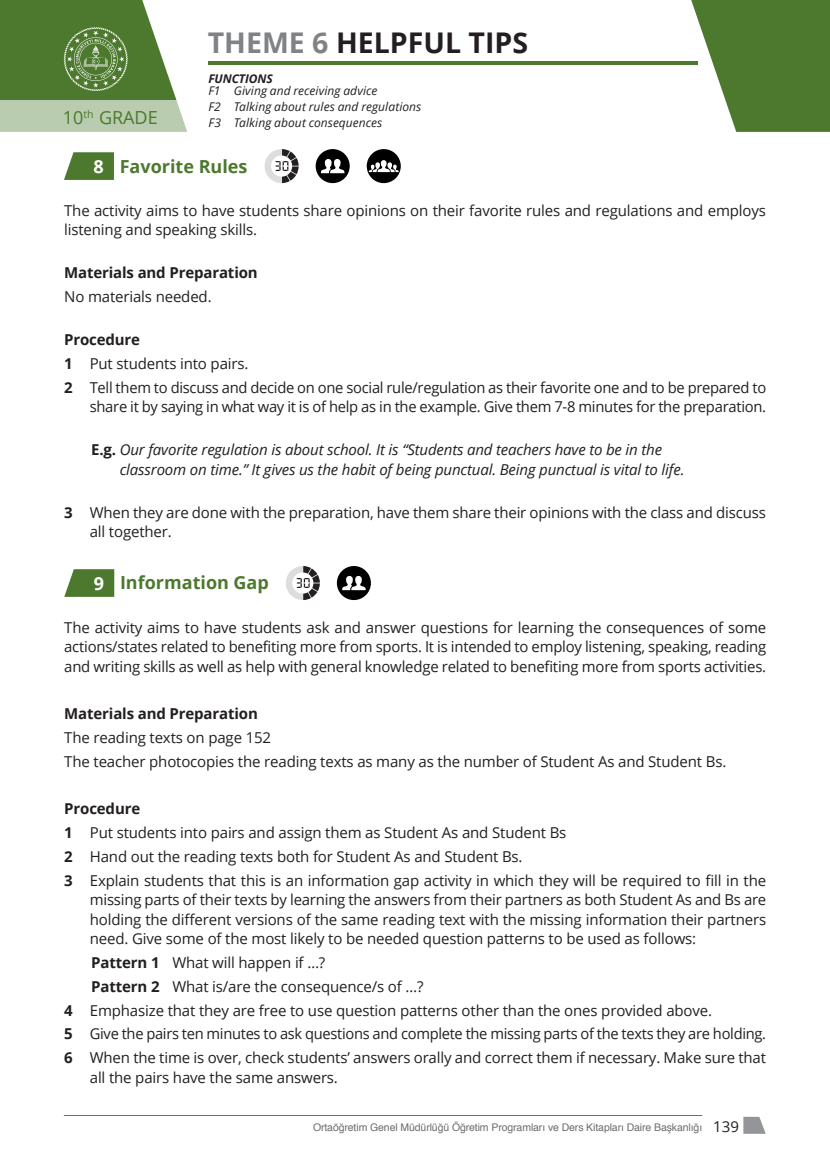
<style>
.page{position:relative;width:830px;height:1170px;background:#fff}
.page>*{position:absolute;margin:0;border:0;box-sizing:border-box;transform-origin:0 0}
.t1{font:700 28.5px "Open Sans";color:#231f20}
.t2{font:700 18px "Open Sans";color:#4c792d}
.t3{font:18px "Open Sans";color:#4c792d}
.t4{font:700 18px "Open Sans";color:#fff}
.Ana_Metin{font:15px/19.5px "Open Sans";letter-spacing:-.01em;color:#231f20}
.Madde_numaralı{font:italic 15px/19.5px "Open Sans";letter-spacing:-.01em;color:#231f20}
.Ana_Metin-2{font:700 15px "Open Sans";letter-spacing:-.01em;color:#231f20}
.Madde_numaralı-2{font:15px "Open Sans";letter-spacing:-.01em;color:#231f20}
.t5{font:italic 12px/16.2px "Open Sans";letter-spacing:.005em;color:#231f20}
.t6{font:italic 700 12px "Open Sans";letter-spacing:-.01em;color:#231f20}
.t7{font:10.5px "Helvetica";letter-spacing:-.01em;color:#6c6d70}
.s1{color:#808285}
.s2{font-weight:700}
.s3{font-weight:700;font-style:normal}
</style>
<div class="page">
<svg style="left:743px;top:1116px;width:22px;height:17px"></svg>
<hr style="left:208px;top:61px;width:489px;height:4px;background:#4c792d">
<svg style="left:0;top:0;width:187px;height:132px"></svg>
<svg style="left:691px;top:0;width:138px;height:132px"></svg>
<hr style="left:64px;top:1114px;width:638px;height:1px;background:#6c6d70">
<svg style="left:64px;top:152px;width:50px;height:28px"></svg>
<svg style="left:264px;top:149px;width:34px;height:34px"></svg>
<svg style="left:64px;top:569px;width:50px;height:28px"></svg>
<svg style="left:286px;top:566px;width:34px;height:34px"></svg>
<div style="left:315px;top:149px;width:34px;height:34px;background:#000001;border-radius:50%"></div>
<svg style="left:320px;top:159px;width:24px;height:14px"></svg>
<div style="left:337px;top:566px;width:34px;height:34px;background:#000001;border-radius:50%"></div>
<svg style="left:342px;top:576px;width:24px;height:14px"></svg>
<div style="left:366px;top:149px;width:34px;height:34px;background:#000001;border-radius:50%"></div>
<svg style="left:368px;top:160px;width:30px;height:12px"></svg>
<h1 class="t1" style="left:207px;top:23px;width:322px"><span class="s1">THEME 6</span> HELPFUL TIPS</h1>
<p class="t6" style="left:208px;top:70px;width:66px">FUNCTIONS</p>
<p class="t5" style="left:208px;top:82px;width:214px">F1 Giving and receiving advice<br>F2 Talking about rules and regulations</p>
<p class="t3" style="left:63px;top:105px;width:96px">10<sup>th</sup> GRADE</p>
<p class="t5" style="left:208px;top:115px;width:175px">F3 Talking about consequences</p>
<p class="t4" style="left:93px;top:154px;width:12px">8</p>
<p class="t2" style="left:120px;top:154px;width:129px">Favorite Rules</p>
<p class="Ana_Metin" style="left:64px;top:200px;width:703px">The activity aims to have students share opinions on their favorite rules and regulations and employs listening and speaking skills.</p>
<p class="Ana_Metin-2" style="left:64px;top:262px;width:195px">Materials and Preparation</p>
<p class="Ana_Metin" style="left:64px;top:286px;width:149px">No materials needed.</p>
<p class="Ana_Metin-2" style="left:64px;top:329px;width:77px">Procedure</p>
<p class="Ana_Metin" style="left:64px;top:353px;width:186px"><span class="s2">1</span> Put students into pairs.</p>
<p class="Ana_Metin" style="left:64px;top:377px;width:703px;text-align:right"><span class="s2">2</span> Tell them to discuss and decide on one social rule/regulation as their favorite one and to be prepared to share it by saying in what way it is of help as in the example. Give them 7-8 minutes for the preparation.</p>
<p class="Madde_numaralı" style="left:120px;top:439px;width:566px;text-indent:-28px"><span class="s3">E.g.</span> Our favorite regulation is about school. It is “Students and teachers have to be in the classroom on time.” It gives us the habit of being punctual. Being punctual is vital to life.</p>
<p class="Ana_Metin" style="left:90px;top:502px;width:677px;text-indent:-26px"><span class="s2">3</span> When they are done with the preparation, have them share their opinions with the class and discuss all together.</p>
<p class="t4" style="left:94px;top:570px;width:12px">9</p>
<p class="t2" style="left:120px;top:569px;width:150px">Information Gap</p>
<p class="Ana_Metin" style="left:64px;top:617px;width:703px;text-align:justify">The activity aims to have students ask and answer questions for learning the consequences of some actions/states related to benefiting more from sports. It is intended to employ listening, speaking, reading and writing skills as well as help with general knowledge related to benefiting more from sports activities.</p>
<p class="Ana_Metin-2" style="left:64px;top:703px;width:195px">Materials and Preparation</p>
<p class="Ana_Metin" style="left:64px;top:727px;width:208px">The reading texts on page 152</p>
<p class="Ana_Metin" style="left:64px;top:751px;width:663px">The teacher photocopies the reading texts as many as the number of Student As and Student Bs.</p>
<p class="Ana_Metin-2" style="left:64px;top:798px;width:77px">Procedure</p>
<p class="Ana_Metin" style="left:64px;top:822px;width:503px"><span class="s2">1</span> Put students into pairs and assign them as Student As and Student Bs</p>
<p class="Ana_Metin" style="left:64px;top:846px;width:459px"><span class="s2">2</span> Hand out the reading texts both for Student As and Student Bs.</p>
<p class="Ana_Metin" style="left:90px;top:870px;width:677px;text-align:justify;text-indent:-26px"><span class="s2">3</span> Explain students that this is an information gap activity in which they will be required to fill in the missing parts of their texts by learning the answers from their partners as both Student As and Bs are holding the different versions of the same reading text with the missing information their partners need. Give some of the most likely to be needed question patterns to be used as follows:</p>
<p class="Madde_numaralı-2" style="left:91px;top:952px;width:235px"><span class="s2">Pattern 1</span> What will happen if …?</p>
<p class="Madde_numaralı-2" style="left:91px;top:975px;width:333px"><span class="s2">Pattern 2</span> What is/are the consequence/s of …?</p>
<p class="Ana_Metin" style="left:64px;top:999px;width:649px"><span class="s2">4</span> Emphasize that they are free to use question patterns other than the ones provided above.</p>
<p class="Ana_Metin" style="left:64px;top:1023px;width:703px"><span class="s2">5</span> Give the pairs ten minutes to ask questions and complete the missing parts of the texts they are holding.</p>
<p class="Ana_Metin" style="left:90px;top:1047px;width:677px;text-indent:-26px"><span class="s2">6</span> When the time is over, check students’ answers orally and correct them if necessary. Make sure that all the pairs have the same answers.</p>
<p class="t7" style="left:313px;top:1119px;width:390px">Ortaöğretim Genel Müdürlüğü Öğretim Programları ve Ders Kitapları Daire Başkanlığı</p>
<p class="Ana_Metin" style="left:712px;top:1115px;width:27px">139</p>
</div>
